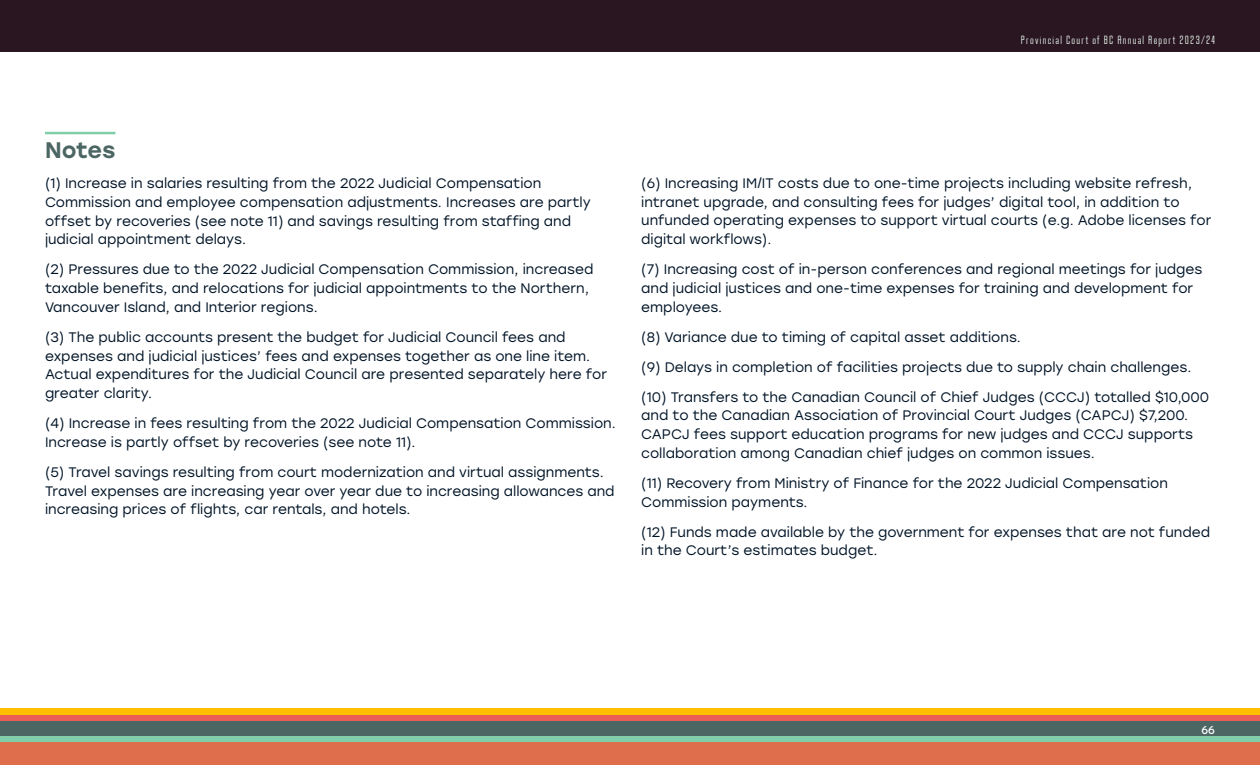
<style>
.page{position:relative;width:1260px;height:765px;background:#fff}
.page>*{position:absolute;margin:0;border:0;box-sizing:border-box;transform-origin:0 0}
.t1{font:500 22.5px "Stolzl";letter-spacing:-.005em;color:#4c6663}
.Body{font:13.75px/18.8px "Stolzl";color:#001427}
.t2{font:12.5px "Baucher Got URW Ext";letter-spacing:.1em;color:#eefcf3}
.t3{font:12.5px "Josefin Sans";color:#fff}
</style>
<div class="page">
<div style="left:0;top:709px;width:1260px;height:6px;background:#ffbf00"></div>
<div style="left:0;top:715px;width:1260px;height:6px;background:#eb5e55"></div>
<div style="left:0;top:721px;width:1260px;height:15px;background:#4c6663"></div>
<div style="left:0;top:736px;width:1260px;height:6px;background:#80cfaa"></div>
<div style="left:0;top:0;width:1260px;height:52px;background:#291620"></div>
<div style="left:0;top:742px;width:1260px;height:23px;background:#de6e4c"></div>
<hr style="left:45px;top:132px;width:70px;height:2px;background:#80cfaa">
<p class="t2" style="left:1021px;top:34px;width:196px">Provincial Court of BC Annual Report 2023/24</p>
<h2 class="t1" style="left:45px;top:134px;width:72px">Notes</h2>
<p class="Body" style="left:45px;top:173px;width:547px">(1) Increase in salaries resulting from the 2022 Judicial Compensation Commission and employee compensation adjustments. Increases are partly offset by recoveries (see note 11) and savings resulting from staffing and judicial appointment delays.</p>
<p class="Body" style="left:45px;top:260px;width:550px">(2) Pressures due to the 2022 Judicial Compensation Commission, increased taxable benefits, and relocations for judicial appointments to the Northern,<br>Vancouver Island, and Interior regions.</p>
<p class="Body" style="left:45px;top:327px;width:564px">(3) The public accounts present the budget for Judicial Council fees and expenses and judicial justices’ fees and expenses together as one line item.<br>Actual expenditures for the Judicial Council are presented separately here for greater clarity.</p>
<p class="Body" style="left:45px;top:413px;width:572px">(4) Increase in fees resulting from the 2022 Judicial Compensation Commission.<br>Increase is partly offset by recoveries (see note 11).</p>
<p class="Body" style="left:45px;top:462px;width:571px">(5) Travel savings resulting from court modernization and virtual assignments.<br>Travel expenses are increasing year over year due to increasing allowances and increasing prices of flights, car rentals, and hotels.</p>
<p class="Body" style="left:641px;top:173px;width:572px">(6) Increasing IM/IT costs due to one-time projects including website refresh, intranet upgrade, and consulting fees for judges’ digital tool, in addition to unfunded operating expenses to support virtual courts (e.g. Adobe licenses for digital workflows).</p>
<p class="Body" style="left:641px;top:259px;width:563px">(7) Increasing cost of in-person conferences and regional meetings for judges and judicial justices and one-time expenses for training and development for employees.</p>
<p class="Body" style="left:641px;top:327px;width:381px">(8) Variance due to timing of capital asset additions.</p>
<p class="Body" style="left:641px;top:357px;width:552px">(9) Delays in completion of facilities projects due to supply chain challenges.</p>
<p class="Body" style="left:641px;top:387px;width:569px">(10) Transfers to the Canadian Council of Chief Judges (CCCJ) totalled $10,000 and to the Canadian Association of Provincial Court Judges (CAPCJ) $7,200.<br>CAPCJ fees support education programs for new judges and CCCJ supports collaboration among Canadian chief judges on common issues.</p>
<p class="Body" style="left:641px;top:473px;width:528px">(11) Recovery from Ministry of Finance for the 2022 Judicial Compensation<br>Commission payments.</p>
<p class="Body" style="left:641px;top:522px;width:570px">(12) Funds made available by the government for expenses that are not funded in the Court’s estimates budget.</p>
<p class="t3" style="left:1201px;top:719px;width:15px">66</p>
</div>
